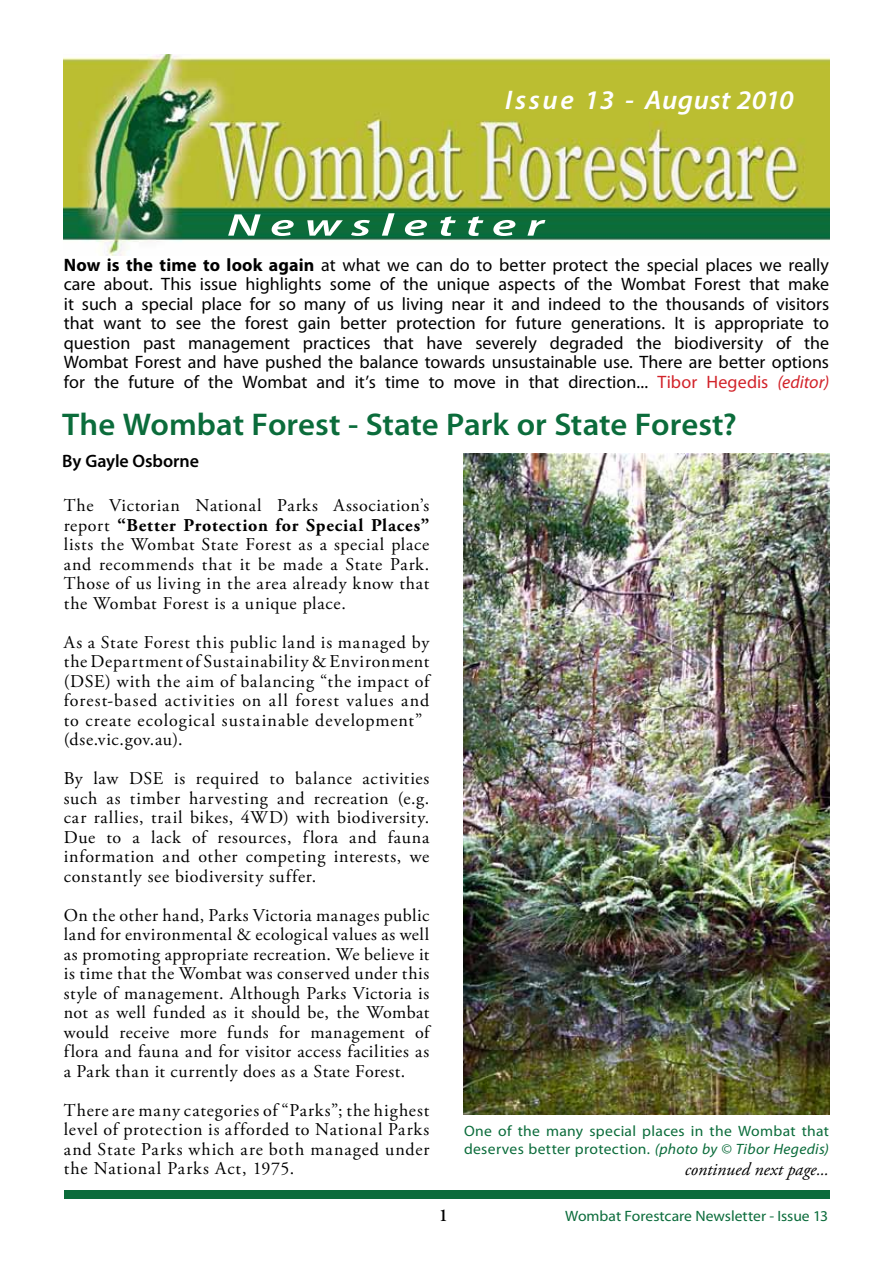
<style>
.page{position:relative;width:893px;height:1263px;background:#fff}
.page>*{position:absolute;margin:0;border:0;box-sizing:border-box;transform-origin:0 0}
.t1{font:600 31.5px "Myriad Pro";color:#0b6c3b;scale:1.04 1}
.t2{font:italic 600 31.5px "Myriad Pro";letter-spacing:.195em;color:#fff;scale:1.62 1}
.t3{font:italic 600 27px "Myriad Pro";letter-spacing:.02em;color:#fff;scale:1.04 1}
.t4{font:18px/19.5px "Adobe Garamond Pro";letter-spacing:.045em;color:#000;text-align:justify}
.t5{font:18px/19.5px "Myriad Pro";color:#000;text-align:justify}
.t6{font:italic 18px "Adobe Garamond Pro";color:#000}
.t7{font:600 18px "Myriad Pro";letter-spacing:-.005em;color:#000}
.t8{font:600 18px "Adobe Garamond Pro";color:#000}
.t9{font:15px/18px "Myriad Pro";letter-spacing:.015em;color:#0b6c3b;scale:1.04 1}
.s1{font-weight:700}
.s2{color:#d2232a}
.s3{font-style:italic;color:#d2232a}
.s4{font-style:italic}
</style>
<div class="page">
<div style="left:64px;top:1190px;width:765px;height:9px;background:#0b6c3b"></div>
<img style="left:64px;top:54px;width:765px;height:202px">
<img style="left:463px;top:454px;width:366px;height:660px">
<h2 class="t3" style="left:505px;top:83px;width:279px">Issue 13 - August 2010</h2>
<h1 class="t2" style="left:227px;top:205px;width:197px">Newsletter</h1>
<p class="t5" style="left:64px;top:255px;width:767px"><span class="s1">Now is the time to look again</span> at what we can do to better protect the special places we really care about. This issue highlights some of the unique aspects of the Wombat Forest that make it such a special place for so many of us living near it and indeed to the thousands of visitors that want to see the forest gain better protection for future generations. It is appropriate to question past management practices that have severely degraded the biodiversity of the Wombat Forest and have pushed the balance towards unsustainable use. There are better options for the future of the Wombat and it’s time to move in that direction... <span class="s2">Tibor Hegedis</span> <span class="s3">(editor)</span></p>
<h1 class="t1" style="left:62px;top:404px;width:650px">The Wombat Forest - State Park or State Forest?</h1>
<p class="t7" style="left:62px;top:449px;width:138px">By Gayle Osborne</p>
<p class="t4" style="left:64px;top:496px;width:367px">The Victorian National Parks Association’s report <span class="s1">“Better Protection for Special Places” </span>lists the Wombat State Forest as a special place and recommends that it be made a State Park.<br>Those of us living in the area already know that the Wombat Forest is a unique place.</p>
<p class="t4" style="left:64px;top:633px;width:367px;text-align:left">As a State Forest this public land is managed by the Department of Sustainability &amp; Environment (DSE) with the aim of balancing “the impact of forest-based activities on all forest values and to create ecological sustainable development” (dse.vic.gov.au).</p>
<p class="t4" style="left:64px;top:769px;width:367px">By law DSE is required to balance activities such as timber harvesting and recreation (e.g. car rallies, trail bikes, 4WD) with biodiversity.<br>Due to a lack of resources, flora and fauna information and other competing interests, we constantly see biodiversity suffer.</p>
<p class="t4" style="left:64px;top:906px;width:367px">On the other hand, Parks Victoria manages public land for environmental &amp; ecological values as well as promoting appropriate recreation. We believe it is time that the Wombat was conserved under this style of management. Although Parks Victoria is not as well funded as it should be, the Wombat would receive more funds for management of flora and fauna and for visitor access facilities as a Park than it currently does as a State Forest.</p>
<p class="t4" style="left:64px;top:1101px;width:367px">There are many categories of “Parks”; the highest level of protection is afforded to National Parks and State Parks which are both managed under the National Parks Act, 1975.</p>
<p class="t9" style="left:464px;top:1122px;width:352px">One of the many special places in the Wombat that deserves better protection. <span class="s4">(photo by © Tibor Hegedis)</span></p>
<p class="t6" style="left:685px;top:1158px;width:146px">continued next page...</p>
<p class="t8" style="left:439px;top:1205px;width:11px">1</p>
<p class="t9" style="left:565px;top:1206px;width:254px">Wombat Forestcare Newsletter - Issue 13</p>
</div>
